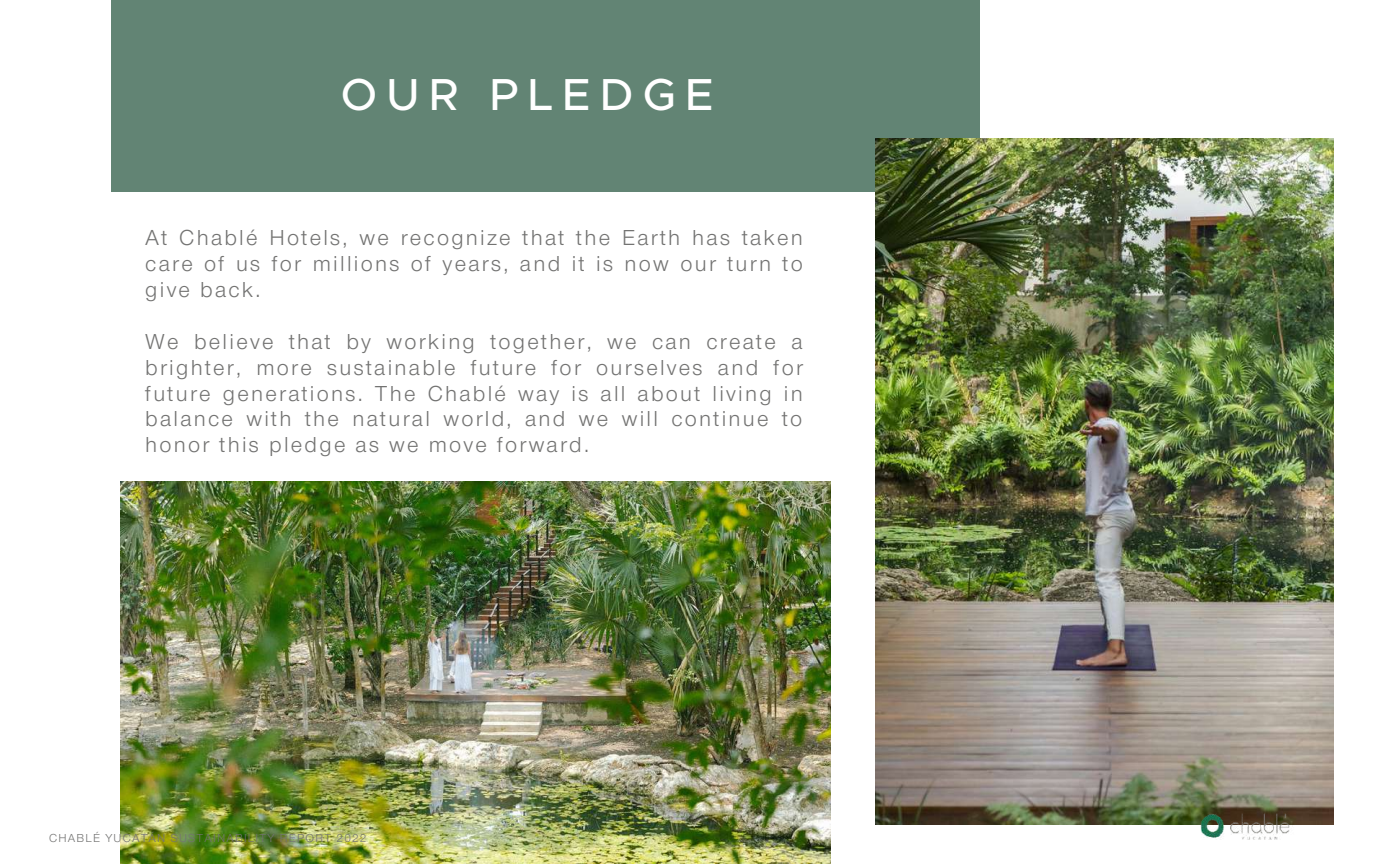
<style>
.page{position:relative;width:1377px;height:864px;background:#fff}
.page>*{position:absolute;margin:0;border:0;box-sizing:border-box;transform-origin:0 0}
.t1{font:500 45px "Metropolis";letter-spacing:.2em;color:#fff}
.t2{font:22.5px/25.8px "Nimbus San Nov T";letter-spacing:.1em;color:#737372;text-align:justify}
.t3{font:12px "Nimbus San Nov T";letter-spacing:.1em;color:#737372}
</style>
<div class="page">
<div style="left:111px;top:0;width:869px;height:192px;background:#628474"></div>
<img style="left:875px;top:139px;width:458px;height:686px">
<img style="left:121px;top:482px;width:710px;height:382px">
<img style="left:1195px;top:812px;width:99px;height:28px">
<h1 class="t1" style="left:341px;top:74px;width:374px">OUR PLEDGE</h1>
<p class="t2" style="left:145px;top:227px;width:659px">At Chablé Hotels, we recognize that the Earth has taken care of us for millions of years, and it is now our turn to give back.</p>
<p class="t2" style="left:145px;top:330px;width:659px">We believe that by working together, we can create a brighter, more sustainable future for ourselves and for future generations. The Chablé way is all about living in balance with the natural world, and we will continue to honor this pledge as we move forward.</p>
<p class="t3" style="left:49px;top:833px;width:319px">CHABLÉ YUCATÁN SUSTAINABILITY REPORT 2022</p>
</div>
